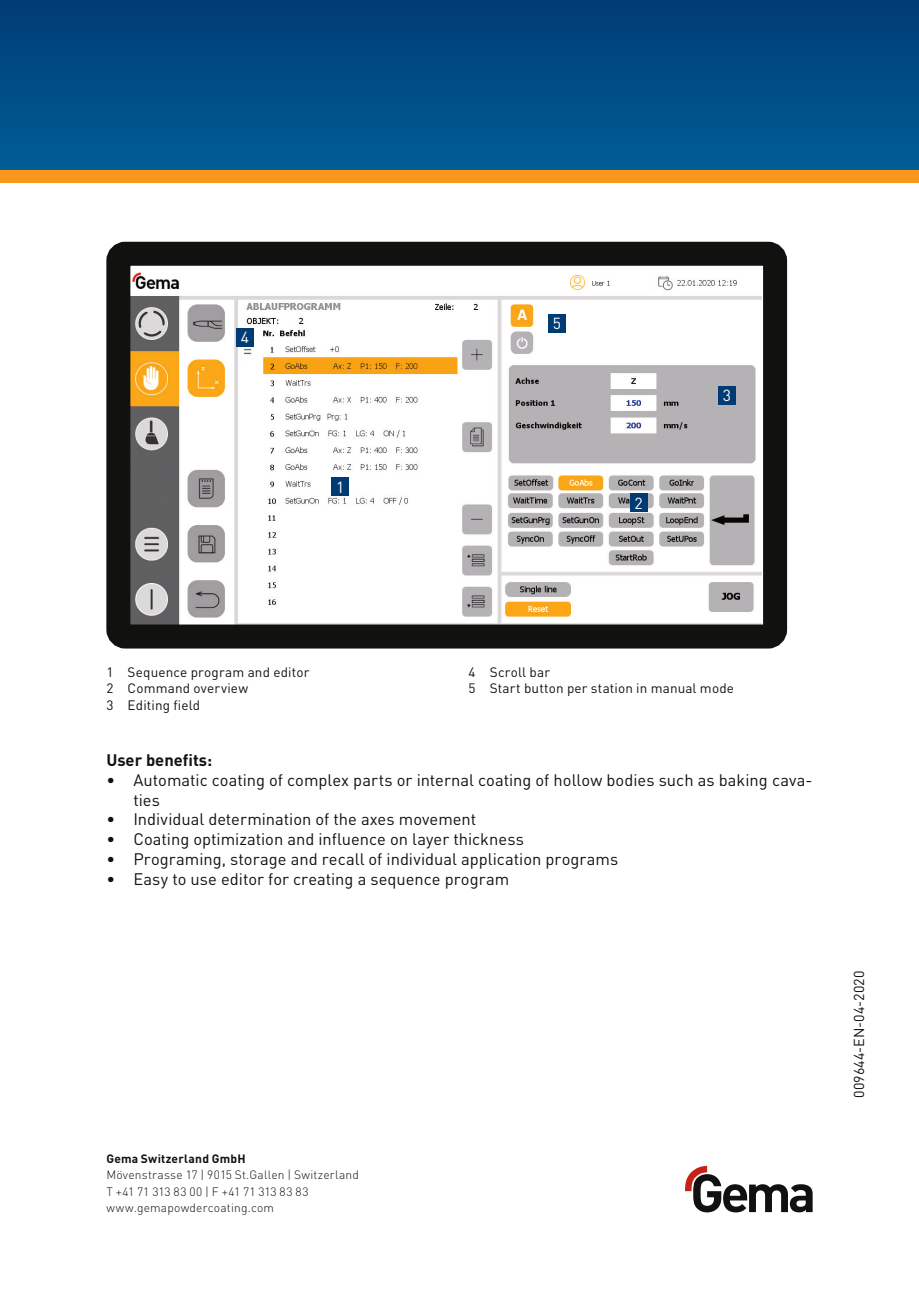
<style>
.page{position:relative;width:919px;height:1289px;background:#fff}
.page>*{position:absolute;margin:0;border:0;box-sizing:border-box;transform-origin:0 0}
.t1{font:16.5px/19.8px "DIN Pro";color:#11110f}
.t2{font:700 16.5px "DIN Pro";color:#11110f}
.t3{font:15.9px "DIN Pro";color:#fff}
.Datum_en{font:14.25px "DIN Pro";color:#11110f}
.t4{font:13.5px "DIN Pro";letter-spacing:.01em;color:#11110f}
.Address_Black_Light{font:300 12px "DIN Pro";letter-spacing:.015em;color:#11110f}
.Address_Black_Bold_1{font:700 12px "DIN Pro";letter-spacing:.02em;color:#11110f}
</style>
<div class="page">
<div style="left:0;top:0;width:918px;height:170px;background:linear-gradient(to bottom,#003c75,#005d96)"></div>
<div style="left:0;top:170px;width:918px;height:13px;background:#f9981c"></div>
<svg style="left:685px;top:1165px;width:127px;height:47px"></svg>
<img style="left:131px;top:272px;width:630px;height:351px">
<div style="left:718px;top:386px;width:17px;height:19px;background:#003b74"></div>
<div style="left:629px;top:493px;width:18px;height:19px;background:#003b74"></div>
<div style="left:331px;top:477px;width:18px;height:19px;background:#003b74"></div>
<div style="left:236px;top:328px;width:18px;height:18px;background:#003b74"></div>
<div style="left:106px;top:242px;width:681px;height:406px;border:24px solid #11110f;border-radius:7px"></div>
<div style="left:548px;top:314px;width:18px;height:18px;background:#003b74"></div>
<p class="t3" style="left:241px;top:324px;width:10px">4</p>
<p class="t3" style="left:336px;top:474px;width:10px">1</p>
<p class="t3" style="left:552px;top:310px;width:10px">5</p>
<p class="t3" style="left:634px;top:490px;width:10px">2</p>
<p class="t3" style="left:722px;top:383px;width:10px">3</p>
<p class="t4" style="left:106px;top:661px;width:204px">1 Sequence program and editor</p>
<p class="t4" style="left:106px;top:677px;width:143px">2 Command overview</p>
<p class="t4" style="left:106px;top:694px;width:95px">3 Editing field</p>
<p class="t4" style="left:468px;top:661px;width:83px">4 Scroll bar</p>
<p class="t4" style="left:468px;top:677px;width:267px">5 Start button per station in manual mode</p>
<p class="t2" style="left:106px;top:746px;width:107px">User benefits:</p>
<p class="t1" style="left:133px;top:768px;width:680px;text-indent:-27px">• Automatic coating of complex parts or internal coating of hollow bodies such as baking cava&shy;ties</p>
<p class="t1" style="left:106px;top:807px;width:371px">• Individual determination of the axes movement</p>
<p class="t1" style="left:106px;top:827px;width:419px">• Coating optimization and influence on layer thickness</p>
<p class="t1" style="left:106px;top:847px;width:513px">• Programing, storage and recall of individual application programs</p>
<p class="t1" style="left:106px;top:867px;width:404px">• Easy to use editor for creating a sequence program</p>
<p class="Address_Black_Bold_1" style="left:106px;top:1148px;width:141px">Gema Switzerland GmbH</p>
<p class="Address_Black_Light" style="left:106px;top:1165px;width:254px">Mövenstrasse 17 | 9015 St.Gallen | Switzerland</p>
<p class="Address_Black_Light" style="left:106px;top:1182px;width:204px">T +41 71 313 83 00 | F +41 71 313 83 83</p>
<p class="Address_Black_Light" style="left:106px;top:1198px;width:169px">www.gemapowdercoating.com</p>
<p class="Datum_en" style="left:847px;top:1097px;width:128px;rotate:-90deg">009644-EN-04-2020</p>
</div>
